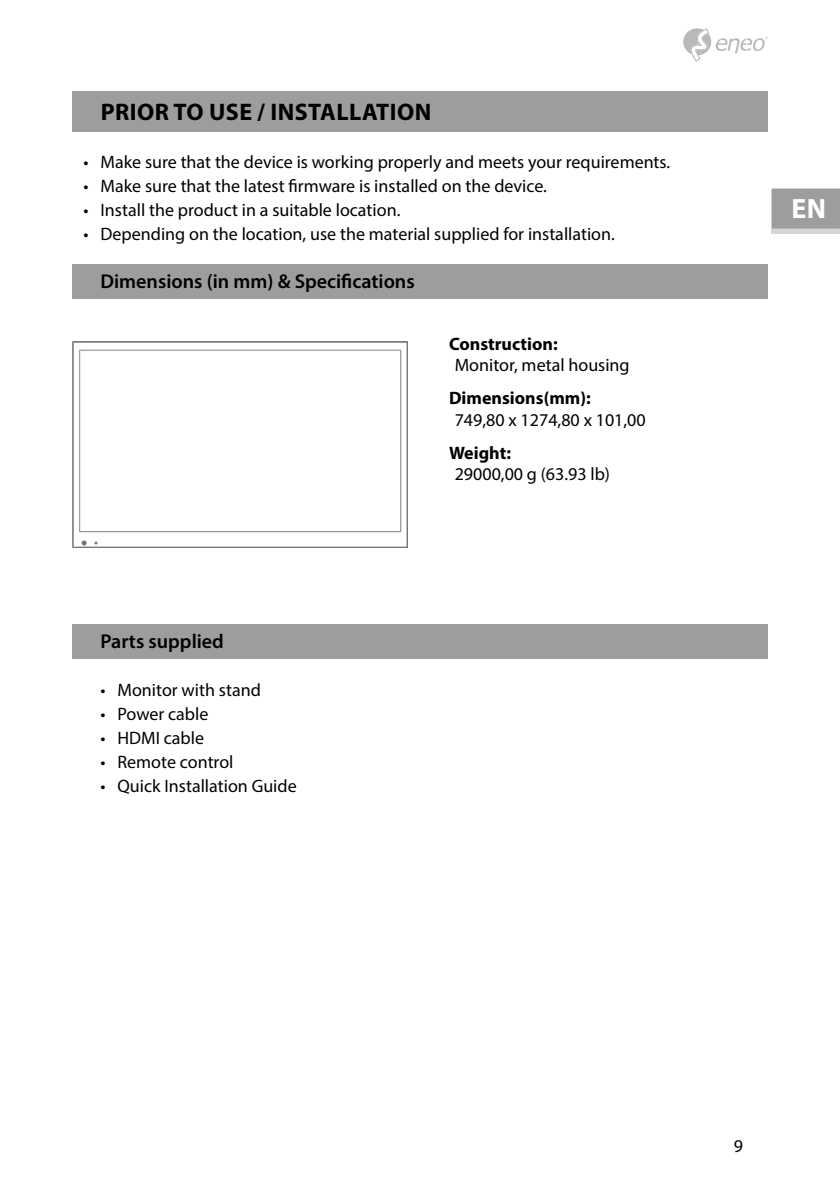
<style>
.page{position:relative;width:840px;height:1191px;background:#fff}
.page>*{position:absolute;margin:0;border:0;box-sizing:border-box;transform-origin:0 0}
.t1{font:700 28px "Myriad Pro";color:#fff}
.t2{font:700 24px "Myriad Pro";letter-spacing:.02em;color:#000}
.t3{font:600 20px "Myriad Pro";color:#000}
.t4{font:18px "Myriad Pro";color:#000}
.t5{font:700 18px "Myriad Pro";color:#000}
</style>
<div class="page">
<svg style="left:683px;top:28px;width:84px;height:34px"></svg>
<svg style="left:771px;top:228px;width:68px;height:6px"></svg>
<div style="left:771px;top:188px;width:68px;height:40px;background:#9d9d9c"></div>
<div style="left:72px;top:91px;width:695px;height:41px;background:#9d9d9c"></div>
<div style="left:72px;top:264px;width:695px;height:35px;background:#9d9d9c"></div>
<img style="left:72px;top:341px;width:336px;height:206px">
<div style="left:72px;top:624px;width:695px;height:35px;background:#9d9d9c"></div>
<h2 class="t2" style="left:101px;top:96px;width:332px">PRIOR TO USE / INSTALLATION</h2>
<p class="t4" style="left:83px;top:151px;width:586px">• Make sure that the device is working properly and meets your requirements.</p>
<p class="t4" style="left:83px;top:175px;width:463px">• Make sure that the latest firmware is installed on the device.</p>
<p class="t4" style="left:83px;top:199px;width:317px">• Install the product in a suitable location.</p>
<p class="t4" style="left:83px;top:223px;width:531px">• Depending on the location, use the material supplied for installation.</p>
<p class="t3" style="left:100px;top:269px;width:315px">Dimensions (in mm) &amp; Specifications</p>
<p class="t3" style="left:100px;top:629px;width:125px">Parts supplied</p>
<p class="t4" style="left:100px;top:679px;width:162px">• Monitor with stand</p>
<p class="t4" style="left:100px;top:703px;width:109px">• Power cable</p>
<p class="t4" style="left:100px;top:727px;width:105px">• HDMI cable</p>
<p class="t4" style="left:100px;top:751px;width:134px">• Remote control</p>
<p class="t4" style="left:100px;top:775px;width:198px">• Quick Installation Guide</p>
<p class="t5" style="left:449px;top:332px;width:110px">Construction:</p>
<p class="t4" style="left:454px;top:354px;width:176px">Monitor, metal housing</p>
<p class="t5" style="left:449px;top:386px;width:143px">Dimensions(mm):</p>
<p class="t4" style="left:454px;top:409px;width:192px">749,80 x 1274,80 x 101,00</p>
<p class="t5" style="left:449px;top:441px;width:63px">Weight:</p>
<p class="t4" style="left:454px;top:463px;width:157px">29000,00 g (63.93 lb)</p>
<h1 class="t1" style="left:790px;top:190px;width:36px">EN</h1>
<p class="t4" style="left:733px;top:1135px;width:11px">9</p>
</div>
